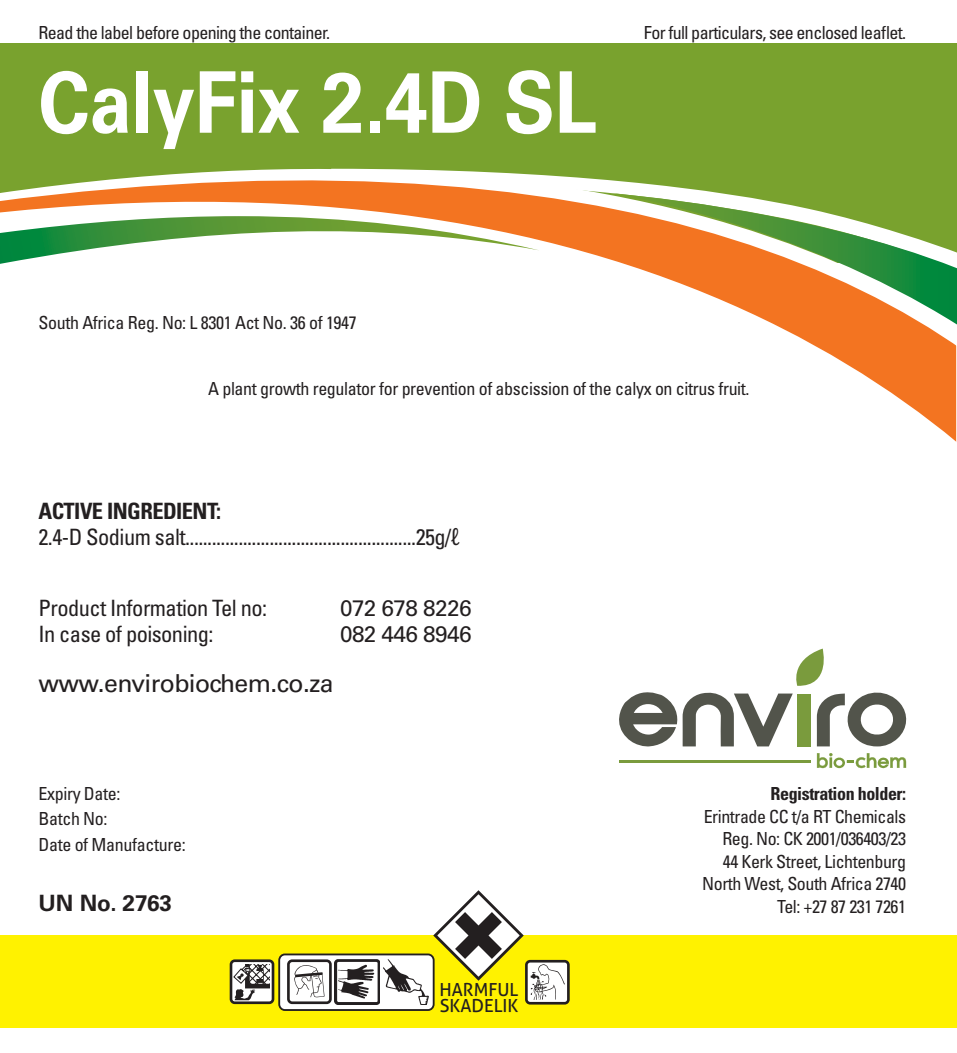
<style>
.page{position:relative;width:957px;height:1053px;background:#fff}
.page>*{position:absolute;margin:0;border:0;box-sizing:border-box;transform-origin:0 0}
.PRODUCT_NAME{font:700 85.05px "Univers LT Std";letter-spacing:-.005em;color:#fff;scale:.9 1}
.CONTACT_DETAILS{font:24.75px "Univers LT Std";letter-spacing:-.025em;color:#231f20}
.CONTACT_DETAILS-2{font:condensed 22.5px "Univers LT Std";letter-spacing:-.025em;color:#231f20}
.CONTACT_DETAILS-3{font:22.5px "Univers LT Std";letter-spacing:-.025em;color:#231f20}
.CONTACT_DETAILS-4{font:700 condensed 22.5px "Univers LT Std";letter-spacing:-.025em;color:#231f20}
.UN_NUMBER___NETT_VOL{font:700 22.5px "Univers LT Std";color:#231f20}
.ACTIVE_INGREDIENTS{font:condensed 18px "Univers LT Std";letter-spacing:-.02em;color:#231f20}
.CONTACT_DETAILS-5{font:condensed 18px/22.5px "Univers LT Std";letter-spacing:-.025em;color:#231f20;text-align:right}
.FOOTER_DETAILS{font:condensed 18px "Univers LT Std";letter-spacing:-.035em;color:#231f20}
.REGISTRATION_HOLDER{font:700 condensed 18px "Univers LT Std";letter-spacing:-.025em;color:#231f20}
.t1{font:18px/15.8px "Aller";color:#231f20}
</style>
<div class="page">
<div style="left:0;top:934px;width:956px;height:93px;background:#fff200"></div>
<svg style="left:0;top:263px;width:956px;height:179px"></svg>
<svg style="left:0;top:43px;width:956px;height:220px;background:#88a843"></svg>
<svg style="left:331px;top:169px;width:626px;height:100px"></svg>
<svg style="left:612px;top:193px;width:345px;height:131px"></svg>
<svg style="left:619px;top:648px;width:288px;height:99px"></svg>
<hr style="left:619px;top:760px;width:191px;height:2px;background:#7a9b3d">
<svg style="left:817px;top:753px;width:89px;height:15px"></svg>
<div style="left:230px;top:959px;width:44px;height:44px;border:3px solid #231f20;border-radius:4px"></div>
<svg style="left:233px;top:959px;width:42px;height:41px;background:#9e9c95"></svg>
<div style="left:526px;top:961px;width:42px;height:42px;background:#fff;border-radius:4px"></div>
<div style="left:525px;top:959px;width:45px;height:45px;border:3px solid #231f20;border-radius:4px"></div>
<svg style="left:531px;top:964px;width:34px;height:35px"></svg>
<svg style="left:279px;top:954px;width:155px;height:55px;background:#e2e1e2"></svg>
<div style="left:278px;top:953px;width:156px;height:57px;border:2px solid #231f20;border-radius:6px"></div>
<img style="left:335px;top:959px;width:44px;height:44px">
<div style="left:288px;top:960px;width:42px;height:42px;background:#fff;border-radius:4px"></div>
<div style="left:287px;top:959px;width:45px;height:44px;border:3px solid #231f20;border-radius:4px"></div>
<svg style="left:294px;top:965px;width:30px;height:32px"></svg>
<img style="left:383px;top:959px;width:45px;height:45px">
<svg style="left:433px;top:890px;width:91px;height:90px"></svg>
<p class="FOOTER_DETAILS" style="left:38px;top:21px;width:293px">Read the label before opening the container.</p>
<p class="FOOTER_DETAILS" style="left:644px;top:21px;width:264px">For full particulars, see enclosed leaflet.</p>
<p class="PRODUCT_NAME" style="left:38px;top:53px;width:622px">CalyFix 2.4D SL</p>
<p class="ACTIVE_INGREDIENTS" style="left:38px;top:311px;width:320px">South Africa Reg. No: L 8301 Act No. 36 of 1947</p>
<p class="ACTIVE_INGREDIENTS" style="left:208px;top:377px;width:543px">A plant growth regulator for prevention of abscission of the calyx on citrus fruit.</p>
<p class="CONTACT_DETAILS-4" style="left:38px;top:497px;width:184px">ACTIVE INGREDIENT:</p>
<p class="CONTACT_DETAILS-2" style="left:38px;top:522px;width:423px">2.4-D Sodium salt....................................................25g/ℓ</p>
<p class="CONTACT_DETAILS-2" style="left:38px;top:594px;width:230px">Product Information Tel no:</p>
<p class="CONTACT_DETAILS-3" style="left:340px;top:594px;width:133px">072 678 8226</p>
<p class="CONTACT_DETAILS-2" style="left:38px;top:619px;width:176px">In case of poisoning:</p>
<p class="CONTACT_DETAILS-3" style="left:340px;top:620px;width:133px">082 446 8946</p>
<p class="CONTACT_DETAILS" style="left:38px;top:668px;width:296px">www.envirobiochem.co.za</p>
<p class="ACTIVE_INGREDIENTS" style="left:38px;top:781px;width:84px">Expiry Date:</p>
<p class="ACTIVE_INGREDIENTS" style="left:38px;top:807px;width:71px">Batch No:</p>
<p class="ACTIVE_INGREDIENTS" style="left:38px;top:833px;width:149px">Date of Manufacture:</p>
<p class="UN_NUMBER___NETT_VOL" style="left:38px;top:890px;width:135px">UN No. 2763</p>
<p class="t1" style="left:439px;top:981px;width:81px">HARMFUL<br>SKADELIK</p>
<p class="REGISTRATION_HOLDER" style="left:770px;top:782px;width:137px">Registration holder:</p>
<p class="CONTACT_DETAILS-5" style="left:703px;top:804px;width:204px">Erintrade CC t/a RT Chemicals<br>Reg. No: CK 2001/036403/23</p>
<p class="CONTACT_DETAILS-5" style="left:723px;top:849px;width:185px">44 Kerk Street, Lichtenburg</p>
<p class="CONTACT_DETAILS-5" style="left:702px;top:872px;width:205px">North West, South Africa 2740</p>
<p class="CONTACT_DETAILS-5" style="left:777px;top:894px;width:130px">Tel: +27 87 231 7261</p>
</div>
